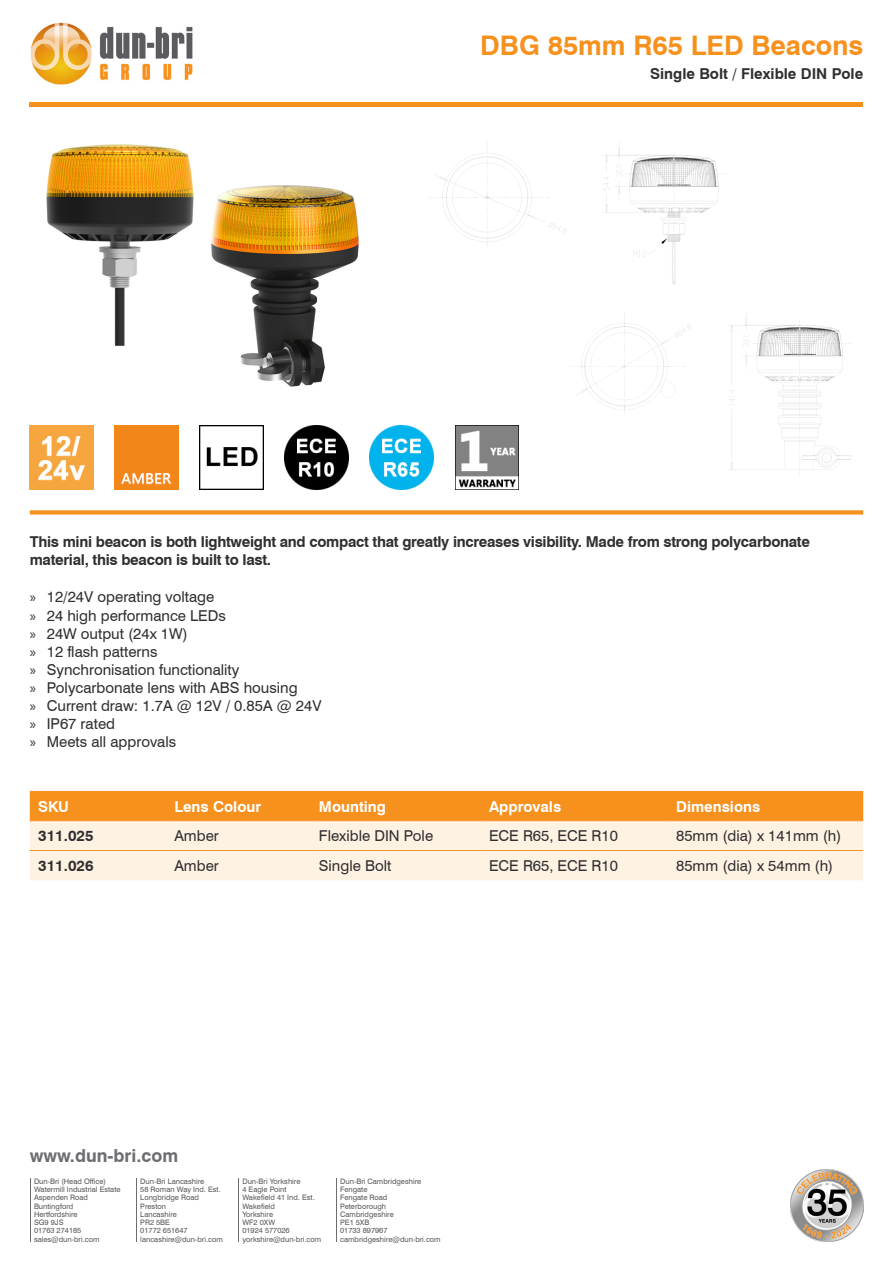
<style>
.page{position:relative;width:893px;height:1263px;background:#fff}
.page>*{position:absolute;margin:0;border:0;box-sizing:border-box;transform-origin:0 0}
.t1{font:700 27px "Swiss 721 BT";color:#f6911e}
.t2{font:700 18px "Swiss 721 BT";color:#6c6d70}
.t3{font:15px "Swiss 721 BT";color:#312f30}
.t4{font:700 15px/18px "Swiss 721 BT";letter-spacing:-.02em;color:#312f30}
.t5{font:700 15px "Swiss 721 BT";color:#fff}
.t6{font:700 15px "Swiss 721 BT";color:#312f30}
.t7{font:7.5px "Swiss 721 BT";color:#57585a}
.s1{font-family:"Myriad Pro"}
</style>
<div class="page">
<div style="left:30px;top:791px;width:833px;height:29px;background:#f6911e"></div>
<div style="left:30px;top:821px;width:833px;height:59px;background:#fef2e3"></div>
<hr style="left:30px;top:820px;width:140px;height:1px;background:#f6911e">
<hr style="left:170px;top:820px;width:145px;height:1px;background:#f6911e">
<hr style="left:315px;top:820px;width:170px;height:1px;background:#f6911e">
<hr style="left:485px;top:820px;width:187px;height:1px;background:#f6911e">
<hr style="left:672px;top:820px;width:191px;height:1px;background:#f6911e">
<hr style="left:30px;top:850px;width:140px;height:1px;background:#f6911e">
<hr style="left:170px;top:850px;width:145px;height:1px;background:#f6911e">
<hr style="left:315px;top:850px;width:170px;height:1px;background:#f6911e">
<hr style="left:485px;top:850px;width:187px;height:1px;background:#f6911e">
<hr style="left:672px;top:850px;width:191px;height:1px;background:#f6911e">
<img style="left:46px;top:144px;width:313px;height:243px">
<img style="left:429px;top:148px;width:290px;height:137px">
<img style="left:568px;top:312px;width:283px;height:158px">
<hr style="left:30px;top:102px;width:833px;height:4px;background:#f6911e">
<svg style="left:30px;top:510px;width:833px;height:4px;background:#f6992f"></svg>
<img style="left:200px;top:425px;width:64px;height:64px">
<hr style="left:30px;top:1178px;width:1px;height:64px;background:#6c6d70">
<hr style="left:136px;top:1178px;width:1px;height:64px;background:#6c6d70">
<hr style="left:238px;top:1178px;width:1px;height:64px;background:#6c6d70">
<hr style="left:336px;top:1178px;width:1px;height:64px;background:#6c6d70">
<img style="left:285px;top:425px;width:64px;height:64px">
<img style="left:370px;top:425px;width:64px;height:64px">
<img style="left:455px;top:425px;width:64px;height:64px">
<img style="left:30px;top:22px;width:163px;height:63px">
<img style="left:115px;top:425px;width:64px;height:64px">
<img style="left:30px;top:425px;width:64px;height:64px">
<img style="left:791px;top:1169px;width:72px;height:73px">
<p class="t1" style="left:480px;top:29px;width:385px">DBG 85mm R65 LED Beacons</p>
<p class="t6" style="left:650px;top:65px;width:214px">Single Bolt / Flexible DIN Pole</p>
<p class="t4" style="left:30px;top:533px;width:782px">This mini beacon is both lightweight and compact that greatly increases visibility. Made from strong polycarbonate material, this beacon is built to last.</p>
<p class="t3" style="left:30px;top:588px;width:186px"><span class="s1">»</span> 12/24V operating voltage</p>
<p class="t3" style="left:30px;top:606px;width:198px"><span class="s1">»</span> 24 high performance LEDs</p>
<p class="t3" style="left:30px;top:624px;width:160px"><span class="s1">»</span> 24W output (24x 1W)</p>
<p class="t3" style="left:30px;top:642px;width:129px"><span class="s1">»</span> 12 flash patterns</p>
<p class="t3" style="left:30px;top:660px;width:211px"><span class="s1">»</span> Synchronisation functionality</p>
<p class="t3" style="left:30px;top:678px;width:269px"><span class="s1">»</span> Polycarbonate lens with ABS housing</p>
<p class="t3" style="left:30px;top:696px;width:293px"><span class="s1">»</span> Current draw: 1.7A @ 12V / 0.85A @ 24V</p>
<p class="t3" style="left:30px;top:714px;width:87px"><span class="s1">»</span> IP67 rated</p>
<p class="t3" style="left:30px;top:732px;width:148px"><span class="s1">»</span> Meets all approvals</p>
<p class="t5" style="left:38px;top:797px;width:32px">SKU</p>
<p class="t5" style="left:174px;top:797px;width:88px">Lens Colour</p>
<p class="t5" style="left:319px;top:797px;width:69px">Mounting</p>
<p class="t5" style="left:489px;top:797px;width:74px">Approvals</p>
<p class="t5" style="left:676px;top:797px;width:86px">Dimensions</p>
<p class="t4" style="left:38px;top:827px;width:57px">311.025</p>
<p class="t3" style="left:174px;top:827px;width:46px">Amber</p>
<p class="t3" style="left:319px;top:827px;width:116px">Flexible DIN Pole</p>
<p class="t3" style="left:489px;top:827px;width:131px">ECE R65, ECE R10</p>
<p class="t3" style="left:676px;top:827px;width:167px">85mm (dia) x 141mm (h)</p>
<p class="t4" style="left:38px;top:857px;width:57px">311.026</p>
<p class="t3" style="left:174px;top:857px;width:46px">Amber</p>
<p class="t3" style="left:319px;top:857px;width:74px">Single Bolt</p>
<p class="t3" style="left:489px;top:857px;width:131px">ECE R65, ECE R10</p>
<p class="t3" style="left:676px;top:857px;width:159px">85mm (dia) x 54mm (h)</p>
<p class="t2" style="left:30px;top:1144px;width:150px">www.dun-bri.com</p>
<p class="t7" style="left:140px;top:1176px;width:65px">Dun-Bri Lancashire</p>
<p class="t7" style="left:140px;top:1185px;width:82px">58 Roman Way Ind. Est.</p>
<p class="t7" style="left:140px;top:1193px;width:60px">Longbridge Road</p>
<p class="t7" style="left:140px;top:1201px;width:27px">Preston</p>
<p class="t7" style="left:140px;top:1209px;width:38px">Lancashire</p>
<p class="t7" style="left:140px;top:1218px;width:31px">PR2 5BE</p>
<p class="t7" style="left:140px;top:1226px;width:49px">01772 651647</p>
<p class="t7" style="left:140px;top:1234px;width:84px">lancashire@dun-bri.com</p>
<p class="t7" style="left:34px;top:1176px;width:73px">Dun-Bri (Head Office)</p>
<p class="t7" style="left:34px;top:1185px;width:88px">Watermill Industrial Estate</p>
<p class="t7" style="left:34px;top:1193px;width:56px">Aspenden Road</p>
<p class="t7" style="left:34px;top:1201px;width:41px">Buntingford</p>
<p class="t7" style="left:34px;top:1209px;width:45px">Hertfordshire</p>
<p class="t7" style="left:34px;top:1218px;width:31px">SG9 9JS</p>
<p class="t7" style="left:34px;top:1226px;width:49px">01763 274185</p>
<p class="t7" style="left:34px;top:1234px;width:67px">sales@dun-bri.com</p>
<p class="t7" style="left:242px;top:1176px;width:60px">Dun-Bri Yorkshire</p>
<p class="t7" style="left:242px;top:1185px;width:46px">4 Eagle Point</p>
<p class="t7" style="left:242px;top:1193px;width:74px">Wakefield 41 Ind. Est.</p>
<p class="t7" style="left:242px;top:1201px;width:34px">Wakefield</p>
<p class="t7" style="left:242px;top:1209px;width:32px">Yorkshire</p>
<p class="t7" style="left:242px;top:1218px;width:34px">WF2 0XW</p>
<p class="t7" style="left:242px;top:1226px;width:49px">01924 577026</p>
<p class="t7" style="left:242px;top:1234px;width:80px">yorkshire@dun-bri.com</p>
<p class="t7" style="left:340px;top:1176px;width:83px">Dun-Bri Cambridgeshire</p>
<p class="t7" style="left:340px;top:1185px;width:29px">Fengate</p>
<p class="t7" style="left:340px;top:1193px;width:49px">Fengate Road</p>
<p class="t7" style="left:340px;top:1201px;width:48px">Peterborough</p>
<p class="t7" style="left:340px;top:1209px;width:55px">Cambridgeshire</p>
<p class="t7" style="left:340px;top:1218px;width:31px">PE1 5XB</p>
<p class="t7" style="left:340px;top:1226px;width:49px">01733 897967</p>
<p class="t7" style="left:340px;top:1234px;width:102px">cambridgeshire@dun-bri.com</p>
</div>
